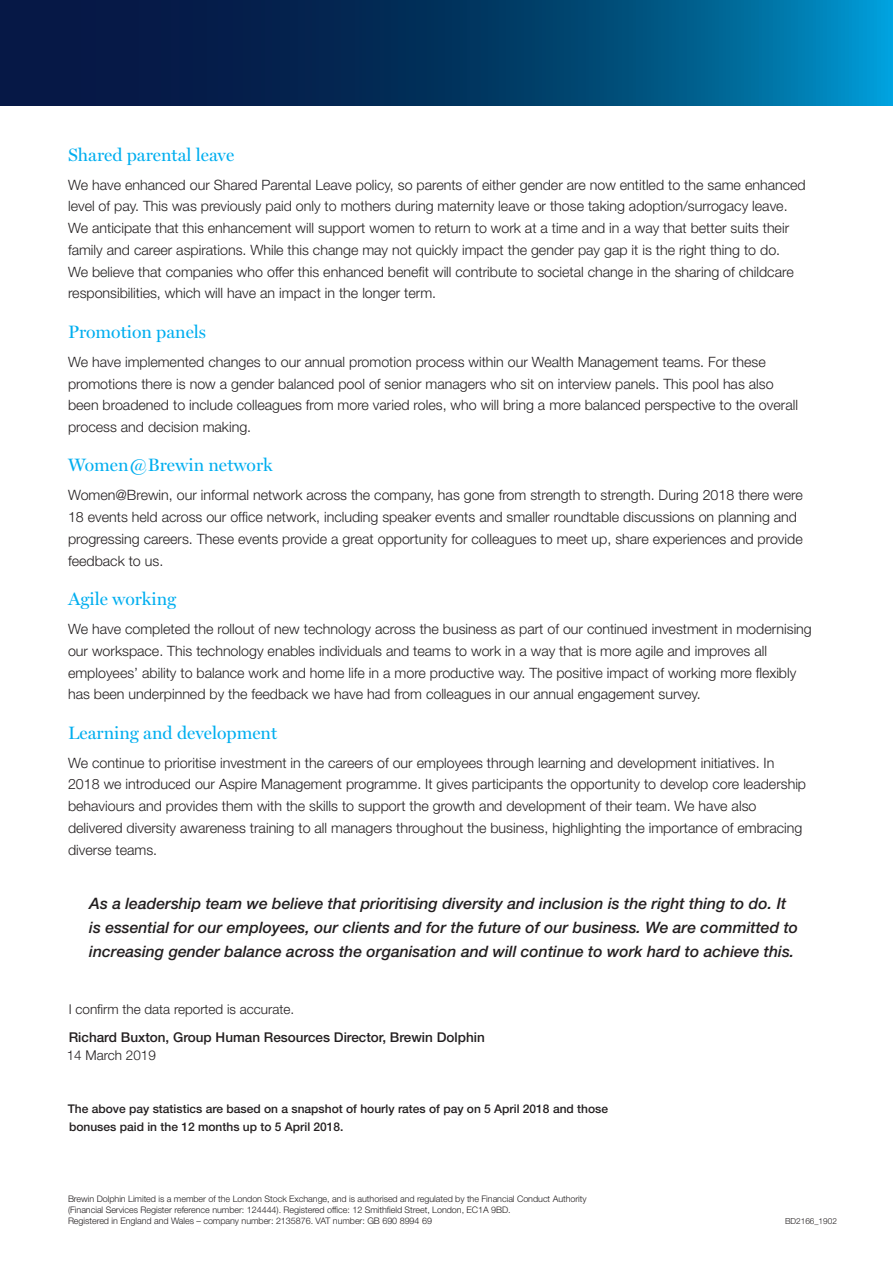
<style>
.page{position:relative;width:893px;height:1263px;background:#fff}
.page>*{position:absolute;margin:0;border:0;box-sizing:border-box;transform-origin:0 0}
.Heading{font:18px "Miller Display";color:#00aeef}
.Body_copy_9pt{font:italic 500 15.75px/24px "Helvetica Neue LT Std";color:#231f20}
.Body_copy_9pt-2{font:300 14.25px/21.8px "Helvetica Neue LT Std";color:#231f20}
.Body_copy_9pt-3{font:500 13.5px "Helvetica Neue LT Std";color:#231f20}
.Body_copy_9pt-4{font:300 13.5px "Helvetica Neue LT Std";color:#231f20}
.Body_copy_9pt-5{font:500 12px/18px "Helvetica Neue LT Std";color:#231f20}
.t1{font:300 9px/10.8px "Helvetica Neue LT Std";letter-spacing:-.005em;color:#231f20}
.t2{font:300 8.25px "Helvetica Neue LT Std";color:#231f20}
</style>
<div class="page">
<svg style="left:0;top:0;width:893px;height:105px;background:#023f6d"></svg>
<p class="Heading" style="left:68px;top:144px;width:168px">Shared parental leave</p>
<p class="Body_copy_9pt-2" style="left:68px;top:173px;width:739px">We have enhanced our Shared Parental Leave policy, so parents of either gender are now entitled to the same enhanced level of pay. This was previously paid only to mothers during maternity leave or those taking adoption/surrogacy leave.<br>We anticipate that this enhancement will support women to return to work at a time and in a way that better suits their family and career aspirations. While this change may not quickly impact the gender pay gap it is the right thing to do.<br>We believe that companies who offer this enhanced benefit will contribute to societal change in the sharing of childcare responsibilities, which will have an impact in the longer term.</p>
<p class="Heading" style="left:68px;top:321px;width:140px">Promotion panels</p>
<p class="Body_copy_9pt-2" style="left:68px;top:351px;width:731px">We have implemented changes to our annual promotion process within our Wealth Management teams. For these promotions there is now a gender balanced pool of senior managers who sit on interview panels. This pool has also been broadened to include colleagues from more varied roles, who will bring a more balanced perspective to the overall process and decision making.</p>
<p class="Heading" style="left:68px;top:454px;width:206px">Women@Brewin network</p>
<p class="Body_copy_9pt-2" style="left:68px;top:484px;width:736px">Women@Brewin, our informal network across the company, has gone from strength to strength. During 2018 there were 18 events held across our office network, including speaker events and smaller roundtable discussions on planning and progressing careers. These events provide a great opportunity for colleagues to meet up, share experiences and provide feedback to us.</p>
<p class="Heading" style="left:68px;top:588px;width:110px">Agile working</p>
<p class="Body_copy_9pt-2" style="left:68px;top:618px;width:745px">We have completed the rollout of new technology across the business as part of our continued investment in modernising our workspace. This technology enables individuals and teams to work in a way that is more agile and improves all employees’ ability to balance work and home life in a more productive way. The positive impact of working more flexibly has been underpinned by the feedback we have had from colleagues in our annual engagement survey.</p>
<p class="Heading" style="left:68px;top:722px;width:211px">Learning and development</p>
<p class="Body_copy_9pt-2" style="left:68px;top:751px;width:740px">We continue to prioritise investment in the careers of our employees through learning and development initiatives. In 2018 we introduced our Aspire Management programme. It gives participants the opportunity to develop core leadership behaviours and provides them with the skills to support the growth and development of their team. We have also delivered diversity awareness training to all managers throughout the business, highlighting the importance of embracing diverse teams.</p>
<p class="Body_copy_9pt" style="left:89px;top:891px;width:710px">As a leadership team we believe that prioritising diversity and inclusion is the right thing to do. It is essential for our employees, our clients and for the future of our business. We are committed to increasing gender balance across the organisation and will continue to work hard to achieve this.</p>
<p class="Body_copy_9pt-4" style="left:69px;top:1001px;width:227px">I confirm the data reported is accurate.</p>
<p class="Body_copy_9pt-3" style="left:69px;top:1029px;width:417px">Richard Buxton, Group Human Resources Director, Brewin Dolphin</p>
<p class="Body_copy_9pt-4" style="left:67px;top:1047px;width:91px">14 March 2019</p>
<p class="Body_copy_9pt-5" style="left:68px;top:1100px;width:542px">The above pay statistics are based on a snapshot of hourly rates of pay on 5 April 2018 and those bonuses paid in the 12 months up to 5 April 2018.</p>
<p class="t1" style="left:68px;top:1193px;width:520px">Brewin Dolphin Limited is a member of the London Stock Exchange, and is authorised and regulated by the Financial Conduct Authority (Financial Services Register reference number: 124444). Registered office: 12 Smithfield Street, London, EC1A 9BD.<br>Registered in England and Wales – company number: 2135876. VAT number: GB 690 8994 69</p>
<p class="t2" style="left:785px;top:1216px;width:53px">BD2166_1902</p>
</div>
